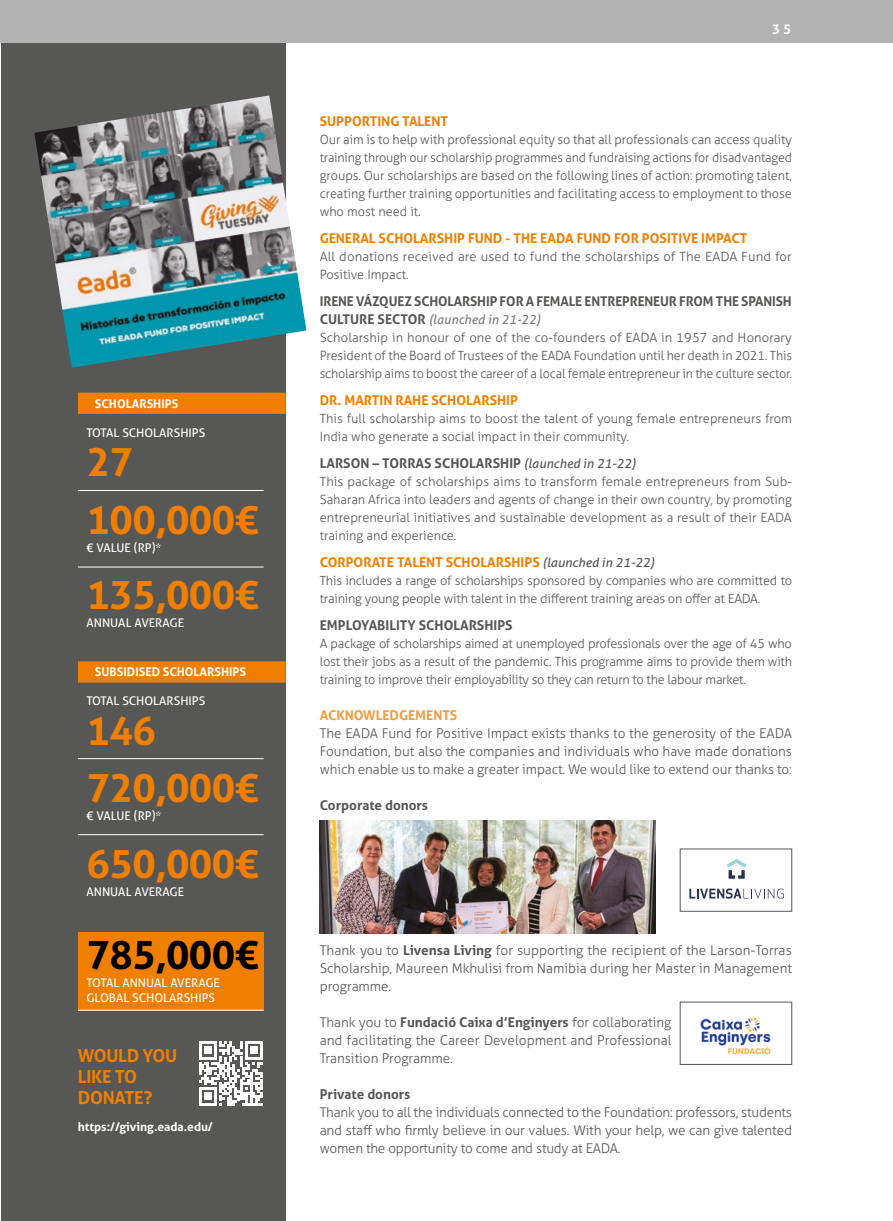
<style>
.page{position:relative;width:893px;height:1221px;background:#fff}
.page>*{position:absolute;margin:0;border:0;box-sizing:border-box;transform-origin:0 0}
.t1{font:700 39.6px/57.6px "Aller";letter-spacing:-.02em;color:#f07f00}
.t2{font:700 39.6px "Aller";letter-spacing:-.02em;color:#000}
.t3{font:700 18px/21px "Aller";letter-spacing:-.02em;color:#f07f00}
.t4{font:300 13.5px/18px "Aller";letter-spacing:-.005em;color:#575756;text-align:justify}
.t5{font:700 13.5px "Aller";color:#575756}
.t6{font:700 13.5px "Aller";color:#f07f00}
.t7{font:700 13.5px "Aller";color:#f59b3f}
.t8{font:700 13.5px "Aller";color:#fff}
.t9{font:300 12.75px/18px "Aller";color:#575756;text-align:justify}
.t10{font:300 12.6px/18px "Aller";letter-spacing:-.015em;color:#575756}
.t11{font:12px/14.2px "Aller";color:#fff}
.t12{font:700 12px "Aller";color:#fff}
.s1{font-weight:700;font-size:13.5px}
.s2{font-weight:400;font-style:italic;color:#7e7e7d}
.s3{font-weight:400;font-style:italic;font-size:12.75px}
.s4{font-weight:400;font-style:italic;font-size:12.75px;color:#575756}
.s5{font-weight:700}
</style>
<div class="page">
<div style="left:0;top:0;width:893px;height:43px;background:#b3b2b2"></div>
<div style="left:1px;top:43px;width:285px;height:1177px;background:#575756"></div>
<svg style="left:78px;top:392px;width:208px;height:290px"></svg>
<div style="left:78px;top:931px;width:186px;height:79px;background:#f07f00"></div>
<hr style="left:78px;top:566px;width:186px;height:1px;background:#fff">
<hr style="left:78px;top:758px;width:186px;height:1px;background:#fff">
<hr style="left:78px;top:834px;width:186px;height:1px;background:#fff">
<hr style="left:78px;top:1009px;width:186px;height:1px;background:#fff">
<hr style="left:78px;top:490px;width:186px;height:1px;background:#fff">
<img style="left:34px;top:95px;width:272px;height:273px">
<img style="left:320px;top:820px;width:336px;height:113px">
<div style="left:680px;top:848px;width:112px;height:63px;background:#fff;border:1px solid #575756"></div>
<svg style="left:689px;top:888px;width:95px;height:10px"></svg>
<svg style="left:727px;top:859px;width:19px;height:19px"></svg>
<div style="left:680px;top:1001px;width:112px;height:63px;background:#fff;border:1px solid #575756"></div>
<img style="left:700px;top:1017px;width:71px;height:38px">
<svg style="left:199px;top:1041px;width:64px;height:64px"></svg>
<p class="t12" style="left:95px;top:395px;width:85px">SCHOLARSHIPS</p>
<p class="t11" style="left:86px;top:425px;width:120px">TOTAL SCHOLARSHIPS</p>
<h1 class="t1" style="left:86px;top:433px;width:174px">27<br>100,000€</h1>
<p class="t11" style="left:86px;top:540px;width:76px">€ VALUE (RP)*</p>
<h1 class="t1" style="left:86px;top:565px;width:174px">135,000€</h1>
<p class="t11" style="left:86px;top:615px;width:99px">ANNUAL AVERAGE</p>
<p class="t12" style="left:95px;top:664px;width:153px">SUBSIDISED SCHOLARSHIPS</p>
<p class="t11" style="left:86px;top:693px;width:120px">TOTAL SCHOLARSHIPS</p>
<h1 class="t1" style="left:86px;top:701px;width:174px;line-height:57px">146<br>720,000€</h1>
<p class="t11" style="left:86px;top:808px;width:76px">€ VALUE (RP)*</p>
<h1 class="t1" style="left:86px;top:834px;width:174px">650,000€</h1>
<p class="t11" style="left:86px;top:884px;width:99px">ANNUAL AVERAGE</p>
<h1 class="t2" style="left:86px;top:929px;width:174px">785,000€</h1>
<p class="t11" style="left:86px;top:975px;width:135px">TOTAL ANNUAL AVERAGE<br>GLOBAL SCHOLARSHIPS</p>
<h2 class="t3" style="left:78px;top:1044px;width:101px">WOULD YOU<br>LIKE TO<br>DONATE?</h2>
<p class="t12" style="left:78px;top:1119px;width:136px">https://giving.eada.edu/</p>
<p class="t8" style="left:772px;top:20px;width:20px">35</p>
<p class="t6" style="left:320px;top:113px;width:130px">SUPPORTING TALENT</p>
<p class="t9" style="left:320px;top:130px;width:474px">Our aim is to help with professional equity so that all professionals can access quality training through our scholarship programmes and fundraising actions for disadvantaged groups. Our scholarships are based on the following lines of action: promoting talent, creating further training opportunities and facilitating access to employment to those who most need it.</p>
<p class="t6" style="left:320px;top:230px;width:429px">GENERAL SCHOLARSHIP FUND - THE EADA FUND FOR POSITIVE IMPACT</p>
<p class="t9" style="left:320px;top:247px;width:473px">All donations received are used to fund the scholarships of The EADA Fund for<br>Positive Impact.</p>
<p class="t5" style="left:320px;top:293px;width:474px">IRENE VÁZQUEZ SCHOLARSHIP FOR A FEMALE ENTREPRENEUR FROM THE SPANISH</p>
<p class="t9" style="left:320px;top:310px;width:474px;text-align:left"><span class="s1">CULTURE SECTOR</span> <span class="s2">(launched in 21-22)<br></span>Scholarship in honour of one of the co-founders of EADA in 1957 and Honorary President of the Board of Trustees of the EADA Foundation until her death in 2021. This scholarship aims to boost the career of a local female entrepreneur in the culture sector.</p>
<p class="t6" style="left:320px;top:392px;width:200px">DR. MARTIN RAHE SCHOLARSHIP</p>
<p class="t9" style="left:320px;top:409px;width:474px">This full scholarship aims to boost the talent of young female entrepreneurs from<br>India who generate a social impact in their community.</p>
<p class="t5" style="left:320px;top:455px;width:318px">LARSON – TORRAS SCHOLARSHIP <span class="s3">(launched in 21-22)</span></p>
<p class="t9" style="left:320px;top:472px;width:474px">This package of scholarships aims to transform female entrepreneurs from Sub-Saharan Africa into leaders and agents of change in their own country, by promoting entrepreneurial initiatives and sustainable development as a result of their EADA training and experience.</p>
<p class="t6" style="left:320px;top:554px;width:337px">CORPORATE TALENT SCHOLARSHIPS <span class="s4">(launched in 21-22)</span></p>
<p class="t10" style="left:320px;top:571px;width:474px">This includes a range of scholarships sponsored by companies who are committed to training young people with talent in the different training areas on offer at EADA.</p>
<p class="t5" style="left:320px;top:617px;width:194px">EMPLOYABILITY SCHOLARSHIPS</p>
<p class="t9" style="left:320px;top:634px;width:474px">A package of scholarships aimed at unemployed professionals over the age of 45 who lost their jobs as a result of the pandemic. This programme aims to provide them with training to improve their employability so they can return to the labour market.</p>
<p class="t7" style="left:320px;top:707px;width:139px">ACKNOWLEDGEMENTS</p>
<p class="t4" style="left:320px;top:724px;width:474px">The EADA Fund for Positive Impact exists thanks to the generosity of the EADA Foundation, but also the companies and individuals who have made donations which enable us to make a greater impact. We would like to extend our thanks to:</p>
<p class="t5" style="left:320px;top:797px;width:110px">Corporate donors</p>
<p class="t4" style="left:320px;top:940px;width:474px">Thank you to <span class="s5">Livensa Living</span> for supporting the recipient of the Larson-Torras Scholarship, Maureen Mkhulisi from Namibia during her Master in Management programme.</p>
<p class="t4" style="left:320px;top:1012px;width:353px">Thank you to <span class="s5">Fundació Caixa d’Enginyers</span> for collaborating and facilitating the Career Development and Professional Transition Programme.</p>
<p class="t5" style="left:320px;top:1085px;width:92px">Private donors</p>
<p class="t4" style="left:320px;top:1102px;width:474px">Thank you to all the individuals connected to the Foundation: professors, students and staff who firmly believe in our values. With your help, we can give talented women the opportunity to come and study at EADA.</p>
</div>
